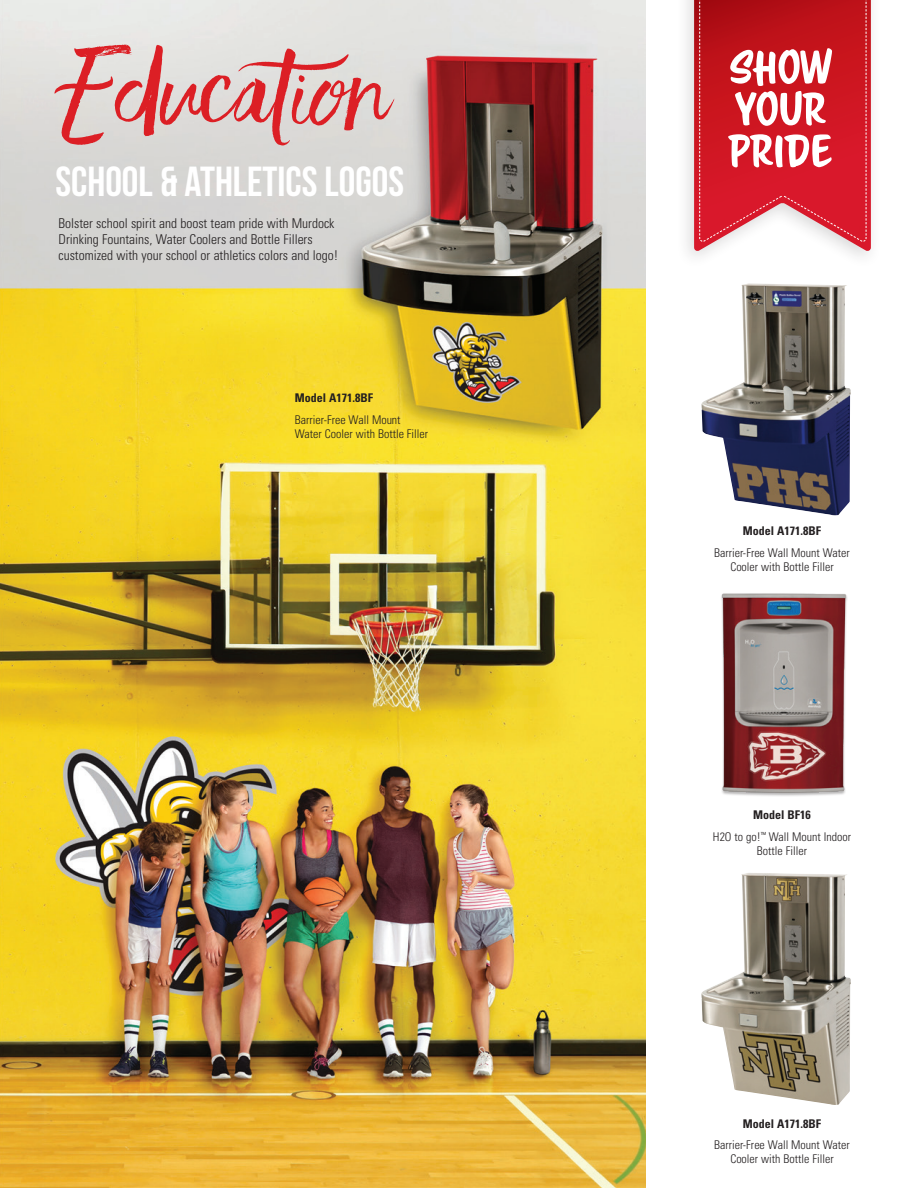
<style>
.page{position:relative;width:918px;height:1188px;background:#fff}
.page>*{position:absolute;margin:0;border:0;box-sizing:border-box;transform-origin:0 0}
.t1{font:97.5px "Faith And Glory One";color:#dc1f25}
.t2{font:42px "Bebas Neue";color:#fff}
.t3{font:300 condensed 13.5px/16.2px "Univers";color:#231f20}
.t4{font:300 condensed 12px/14.4px "Univers";color:#231f20;text-align:center}
.t5{font:700 condensed 12px "Univers";color:#231f20}
.s1{font-weight:700}
</style>
<div class="page">
<img style="left:0;top:0;width:646px;height:1188px">
<img style="left:701px;top:873px;width:150px;height:232px">
<img style="left:701px;top:284px;width:150px;height:231px">
<img style="left:721px;top:593px;width:126px;height:203px">
<div style="left:681px;top:0;width:196px;height:260px;background:#231f20;opacity:.16"></div>
<svg style="left:699px;top:0;width:168px;height:242px"></svg>
<h1 class="t1" style="left:57px;top:26px;width:335px">Education</h1>
<h2 class="t2" style="left:56px;top:158px;width:350px">SCHOOL &amp; ATHLETICS LOGOS</h2>
<p class="t3" style="left:58px;top:215px;width:281px">Bolster school spirit and boost team pride with Murdock<br>Drinking Fountains, Water Coolers and Bottle Fillers customized with your school or athletics colors and logo!</p>
<p class="t5" style="left:295px;top:391px;width:80px">Model A171.8BF</p>
<p class="t4" style="left:295px;top:412px;width:135px;text-align:left">Barrier-Free Wall Mount<br>Water Cooler with Bottle Filler</p>
<p class="t5" style="left:743px;top:524px;width:80px">Model A171.8BF</p>
<p class="t4" style="left:714px;top:545px;width:137px">Barrier-Free Wall Mount Water<br>Cooler with Bottle Filler</p>
<p class="t4" style="left:713px;top:804px;width:140px;line-height:21.1px"><span class="s1">Model BF16<br></span>H2O to go!<sup>™</sup> Wall Mount Indoor</p>
<p class="t4" style="left:757px;top:843px;width:52px">Bottle Filler</p>
<p class="t5" style="left:743px;top:1116px;width:80px">Model A171.8BF</p>
<p class="t4" style="left:714px;top:1137px;width:137px">Barrier-Free Wall Mount Water<br>Cooler with Bottle Filler</p>
</div>
